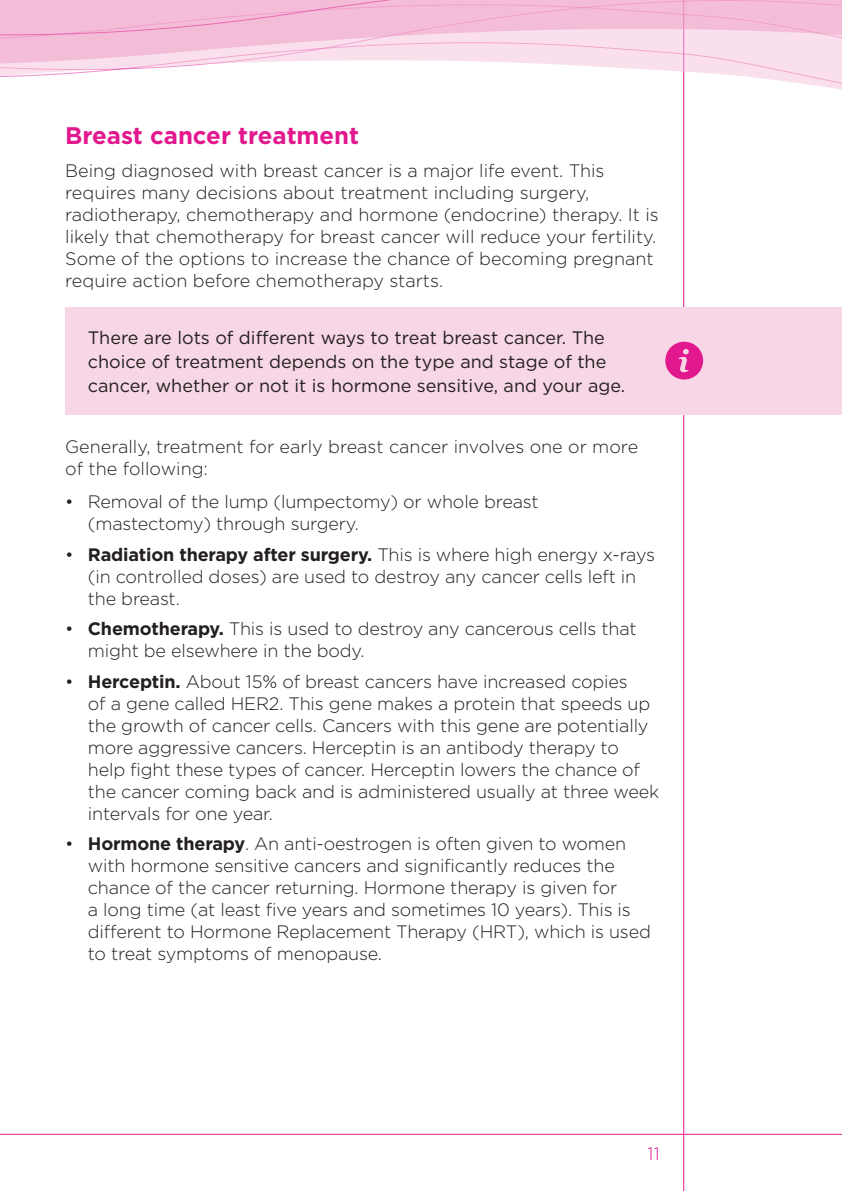
<style>
.page{position:relative;width:842px;height:1191px;background:#fff}
.page>*{position:absolute;margin:0;border:0;box-sizing:border-box;transform-origin:0 0}
.Subheading_1{font:700 24px "Gotham";color:#e2188f}
.Bodycopy_-_Bullet_Po{font:300 18px/22px "Gotham";letter-spacing:-.01em;color:#231f20}
.Bodycopy{font:300 18px/22px "Gotham";color:#231f20}
.Breakout_-_Bodycopy{font:18px/24px "Gotham";color:#231f20}
.t1{font:300 18px "Gotham";color:#e2188f}
.s1{font-weight:700}
</style>
<div class="page">
<hr style="left:683px;top:0;width:1px;height:1191px;background:#e2188f">
<hr style="left:0;top:1133px;width:842px;height:1px;background:#e2188f">
<svg style="left:0;top:0;width:842px;height:83px"></svg>
<div style="left:65px;top:307px;width:777px;height:107px;background:#f7d6e5"></div>
<svg style="left:665px;top:342px;width:38px;height:37px"></svg>
<p class="Subheading_1" style="left:65px;top:120px;width:295px">Breast cancer treatment</p>
<p class="Bodycopy" style="left:65px;top:159px;width:595px">Being diagnosed with breast cancer is a major life event. This requires many decisions about treatment including surgery, radiotherapy, chemotherapy and hormone (endocrine) therapy. It is likely that chemotherapy for breast cancer will reduce your fertility.<br>Some of the options to increase the chance of becoming pregnant require action before chemotherapy starts.</p>
<p class="Breakout_-_Bodycopy" style="left:88px;top:325px;width:539px">There are lots of different ways to treat breast cancer. The choice of treatment depends on the type and stage of the cancer, whether or not it is hormone sensitive, and your age.</p>
<p class="Bodycopy" style="left:65px;top:435px;width:574px">Generally, treatment for early breast cancer involves one or more of the following:</p>
<p class="Bodycopy_-_Bullet_Po" style="left:88px;top:490px;width:452px;text-indent:-23px">• Removal of the lump (lumpectomy) or whole breast (mastectomy) through surgery.</p>
<p class="Bodycopy_-_Bullet_Po" style="left:88px;top:543px;width:569px;text-indent:-23px">• <span class="s1">Radiation therapy after surgery.</span> This is where high energy x-rays (in controlled doses) are used to destroy any cancer cells left in the breast.</p>
<p class="Bodycopy_-_Bullet_Po" style="left:88px;top:617px;width:550px;text-indent:-23px">• <span class="s1">Chemotherapy.</span> This is used to destroy any cancerous cells that might be elsewhere in the body.</p>
<p class="Bodycopy_-_Bullet_Po" style="left:88px;top:670px;width:573px;text-indent:-23px">• <span class="s1">Herceptin.</span> About 15% of breast cancers have increased copies<br>of a gene called HER2. This gene makes a protein that speeds up the growth of cancer cells. Cancers with this gene are potentially more aggressive cancers. Herceptin is an antibody therapy to help fight these types of cancer. Herceptin lowers the chance of the cancer coming back and is administered usually at three week intervals for one year.</p>
<p class="Bodycopy_-_Bullet_Po" style="left:88px;top:832px;width:564px;text-indent:-23px">• <span class="s1">Hormone therapy</span>. An anti-oestrogen is often given to women with hormone sensitive cancers and significantly reduces the chance of the cancer returning. Hormone therapy is given for<br>a long time (at least five years and sometimes 10 years). This is different to Hormone Replacement Therapy (HRT), which is used to treat symptoms of menopause.</p>
<p class="t1" style="left:648px;top:1142px;width:14px">11</p>
</div>
